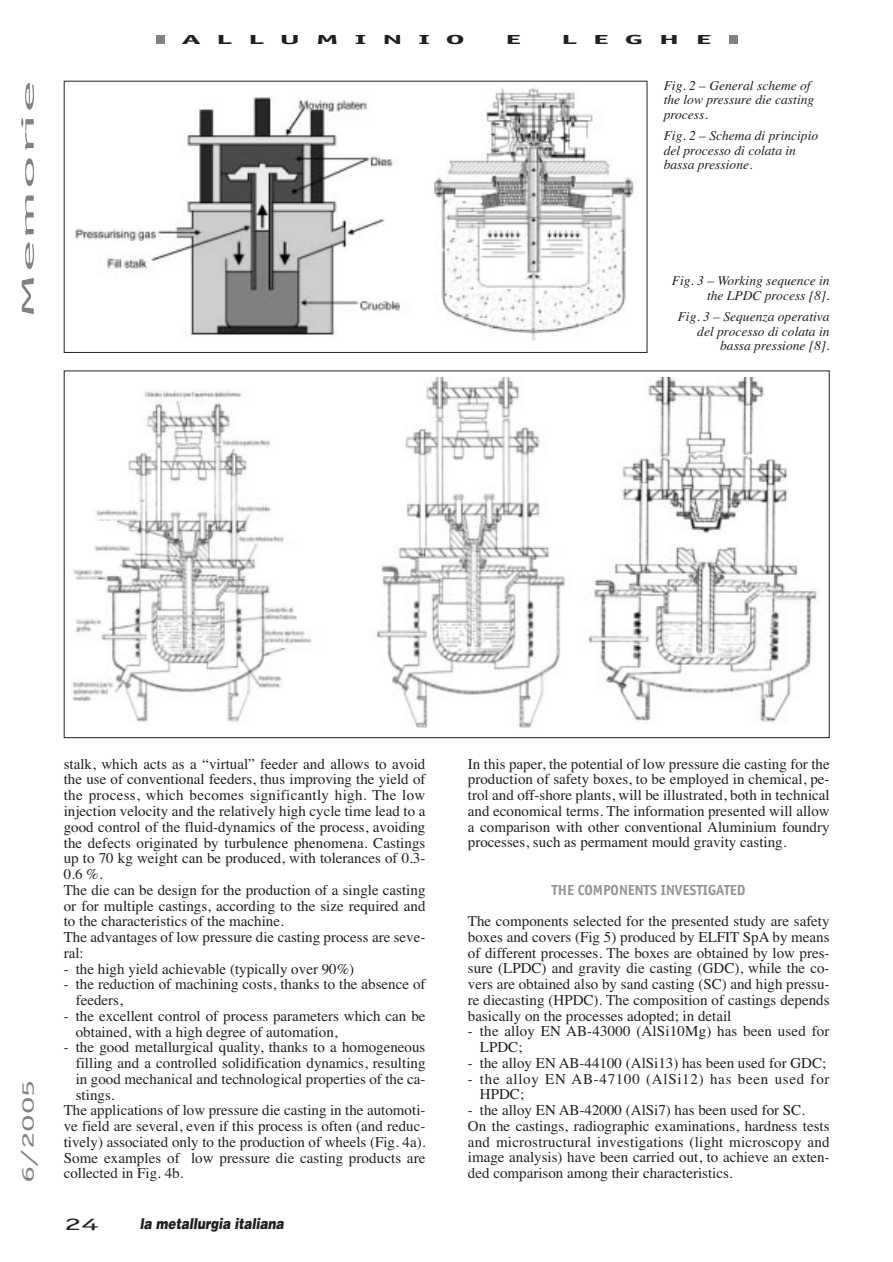
<style>
.page{position:relative;width:893px;height:1262px;background:#fff}
.page>*{position:absolute;margin:0;border:0;box-sizing:border-box;transform-origin:0 0}
.t1{font:18px "Officina Sans";color:#808285;scale:4 1}
.t2{font:18px "Officina Sans";color:#808285;scale:2 1}
.t3{font:18px "Officina Sans";color:#231f20;scale:2 1}
.t4{font:15px/15.8px "Times";color:#231f20}
.t5{font:15px/15.8px "Times";letter-spacing:.05em;color:#231f20}
.t6{font:700 15px "Officina Sans";color:#939598}
.t7{font:italic 900 15px "Helvetica";color:#231f20;scale:.8 1}
.t8{font:italic 13.5px/14.2px "Times";color:#231f20;text-align:right}
.t9{font:700 13.5px "Officina Sans";letter-spacing:.47em;color:#231f20;scale:2.5 1}
</style>
<div class="page">
<div style="left:728px;top:36px;width:9px;height:8px;background:#808285"></div>
<div style="left:156px;top:36px;width:9px;height:8px;background:#808285"></div>
<img style="left:75px;top:87px;width:559px;height:254px">
<div style="left:64px;top:81px;width:583px;height:272px;border:1px solid #231f20"></div>
<img style="left:72px;top:378px;width:747px;height:351px">
<p class="t1" style="left:21px;top:319px;width:61px;rotate:-90deg">Memorie</p>
<p class="t9" style="left:182px;top:34px;width:114px">ALLUMINIO</p>
<p class="t9" style="left:505px;top:34px;width:8px">E</p>
<p class="t9" style="left:561px;top:34px;width:62px">LEGHE</p>
<p class="t8" style="left:663px;top:80px;width:152px;text-align:left">Fig. 2 – General scheme of the low pressure die casting process.</p>
<p class="t8" style="left:663px;top:130px;width:156px;text-align:left">Fig. 2 – Schema di principio del processo di colata in bassa pressione.</p>
<p class="t8" style="left:671px;top:275px;width:159px">Fig. 3 – Working sequence in the LPDC process [8].</p>
<p class="t8" style="left:677px;top:311px;width:153px">Fig. 3 – Sequenza operativa del processo di colata in bassa pressione [8].</p>
<p class="t2" style="left:21px;top:1182px;width:53px;rotate:-90deg">6/2005</p>
<p class="t4" style="left:64px;top:757px;width:363px">stalk, which acts as a “virtual” feeder and allows to avoid the use of conventional feeders, thus improving the yield of the process, which becomes significantly high. The low injection velocity and the relatively high cycle time lead to a good control of the fluid-dynamics of the process, avoiding the defects originated by turbulence phenomena. Castings up to 70 kg weight can be produced, with tolerances of 0.3- 0.6 %.<br>The die can be design for the production of a single casting or for multiple castings, according to the size required and to the characteristics of the machine.<br>The advantages of low pressure die casting process are seve&shy;ral:</p>
<p class="t4" style="left:64px;top:962px;width:292px">- the high yield achievable (typically over 90%)</p>
<p class="t4" style="left:76px;top:977px;width:351px;text-indent:-12px">- the reduction of machining costs, thanks to the absence of feeders,</p>
<p class="t4" style="left:76px;top:1009px;width:351px;text-indent:-12px">- the excellent control of process parameters which can be obtained, with a high degree of automation,</p>
<p class="t4" style="left:64px;top:1040px;width:363px">- the good metallurgical quality, thanks to a homogeneous</p>
<p class="t4" style="left:76px;top:1056px;width:351px">filling and a controlled solidification dynamics, resulting</p>
<p class="t4" style="left:76px;top:1072px;width:351px">in good mechanical and technological properties of the ca-</p>
<p class="t4" style="left:76px;top:1088px;width:40px">stings.</p>
<p class="t4" style="left:64px;top:1103px;width:363px">The applications of low pressure die casting in the automoti-</p>
<p class="t4" style="left:64px;top:1119px;width:363px">ve field are several, even if this process is often (and reduc-</p>
<p class="t4" style="left:64px;top:1135px;width:363px">tively) associated only to the production of wheels (Fig. 4a).</p>
<p class="t4" style="left:64px;top:1151px;width:363px">Some examples of low pressure die casting products are</p>
<p class="t4" style="left:64px;top:1166px;width:121px">collected in Fig. 4b.</p>
<p class="t3" style="left:64px;top:1216px;width:19px">24</p>
<p class="t7" style="left:140px;top:1217px;width:182px">la metallurgia italiana</p>
<p class="t4" style="left:468px;top:757px;width:363px;text-align:justify">In this paper, the potential of low pressure die casting for the production of safety boxes, to be employed in chemical, pe&shy;trol and off-shore plants, will be illustrated, both in technical and economical terms. The information presented will allow a comparison with other conventional Aluminium foundry processes, such as permament mould gravity casting.</p>
<p class="t6" style="left:552px;top:883px;width:195px">THE COMPONENTS INVESTIGATED</p>
<p class="t4" style="left:468px;top:914px;width:363px;text-align:justify">The components selected for the presented study are safety boxes and covers (Fig 5) produced by ELFIT SpA by means of different processes. The boxes are obtained by low pres&shy;sure (LPDC) and gravity die casting (GDC), while the co&shy;vers are obtained also by sand casting (SC) and high pressu&shy;re diecasting (HPDC). The composition of castings depends basically on the processes adopted; in detail</p>
<p class="t4" style="left:480px;top:1025px;width:351px;text-indent:-12px">- the alloy EN AB-43000 (AlSi10Mg) has been used for<br>LPDC;</p>
<p class="t4" style="left:468px;top:1056px;width:360px">- the alloy EN AB-44100 (AlSi13) has been used for GDC;</p>
<p class="t5" style="left:480px;top:1072px;width:351px;text-indent:-12px">- the alloy EN AB-47100 (AlSi12) has been used for<br>HPDC;</p>
<p class="t4" style="left:468px;top:1103px;width:363px">- the alloy EN AB-42000 (AlSi7) has been used for SC.<br>On the castings, radiographic examinations, hardness tests and microstructural investigations (light microscopy and image analysis) have been carried out, to achieve an exten&shy;ded comparison among their characteristics.</p>
</div>
